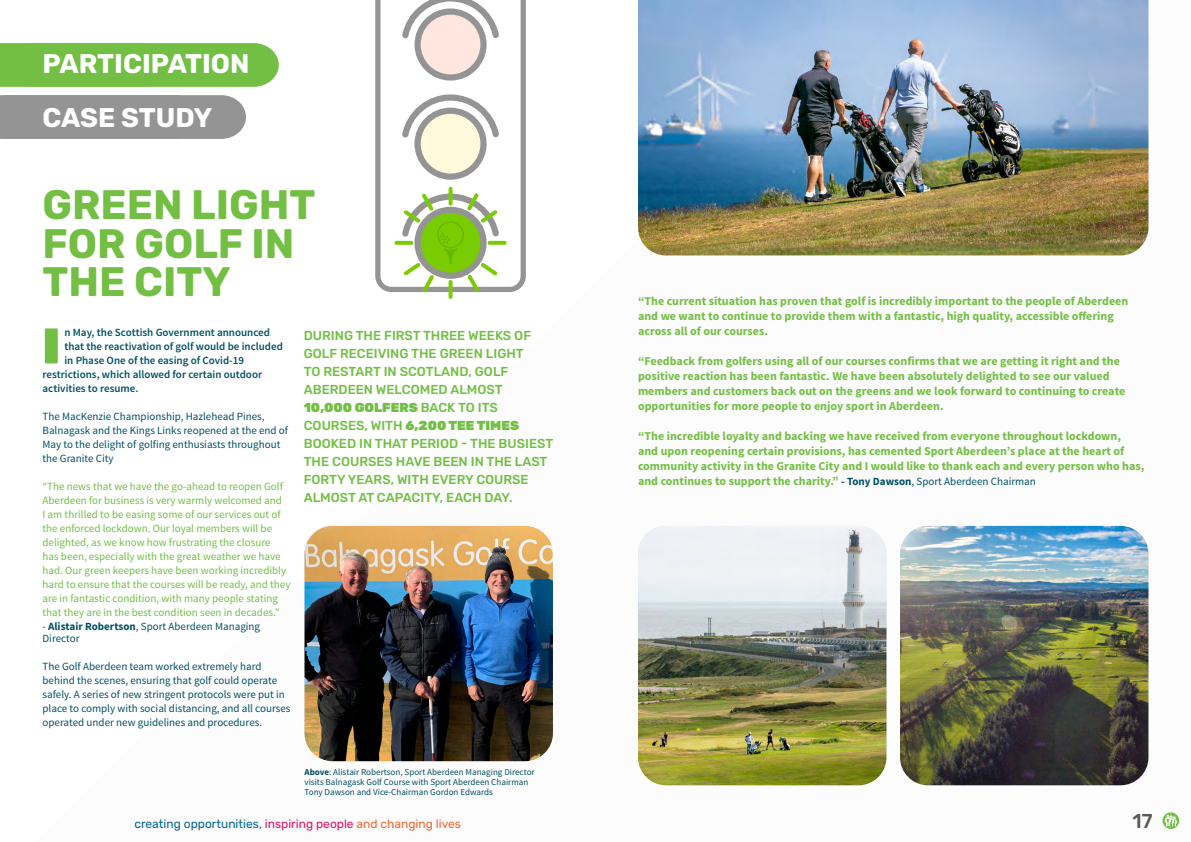
<style>
.page{position:relative;width:1191px;height:842px;background:#fff}
.page>*{position:absolute;margin:0;border:0;box-sizing:border-box;transform-origin:0 0}
.t1{font:900 50px "Rubik";color:#72bf44}
.t2{font:700 41.2px/38.6px "Rubik";color:#72bf44}
.t3{font:700 27px "Rubik";color:#fff}
.t4{font:500 20px "Rubik";color:#58595b}
.t5{font:500 13px/18px "Rubik";color:#72bf44}
.t6{font:700 12px/15px "Source Sans Pro";color:#72bf44}
.t7{font:12px "Rubik";color:#006892}
.t8{font:11px/14px "Source Sans Pro";color:#72bf44}
.t9{font:11px/14px "Source Sans Pro";color:#005165}
.t10{font:600 11px "Source Sans Pro";color:#005165}
.t11{font:9px/10px "Source Sans Pro";color:#005165}
.s1{font-weight:700}
.s2{font-weight:900}
.s3{color:#e50e62}
.s4{color:#f26531}
.s5{font-size:11px;color:#005165}
.s6{font-weight:400;font-size:11px;color:#005165}
</style>
<div class="page">
<div style="left:0;top:95px;width:246px;height:44px;background:#949494"></div>
<div style="left:0;top:43px;width:279px;height:44px;background:#72bf44"></div>
<img style="left:638px;top:526px;width:248px;height:259px">
<svg style="left:375px;top:0;width:151px;height:292px"></svg>
<svg style="left:448px;top:187px;width:4px;height:19px"></svg>
<svg style="left:448px;top:280px;width:4px;height:19px"></svg>
<svg style="left:488px;top:241px;width:18px;height:4px"></svg>
<svg style="left:394px;top:241px;width:19px;height:4px"></svg>
<svg style="left:402px;top:193px;width:97px;height:99px"></svg>
<svg style="left:1162px;top:812px;width:17px;height:17px"></svg>
<img style="left:638px;top:0;width:510px;height:255px">
<img style="left:304px;top:526px;width:249px;height:235px">
<img style="left:900px;top:526px;width:248px;height:259px">
<h3 class="t3" style="left:43px;top:48px;width:208px">PARTICIPATION</h3>
<h3 class="t3" style="left:43px;top:102px;width:171px">CASE STUDY</h3>
<h2 class="t2" style="left:43px;top:187px;width:274px">GREEN LIGHT<br>FOR GOLF IN<br>THE CITY</h2>
<p class="t10" style="left:64px;top:325px;width:207px">n May, the Scottish Government announced</p>
<p class="t10" style="left:64px;top:339px;width:220px">that the reactivation of golf would be included</p>
<p class="t10" style="left:64px;top:353px;width:181px">in Phase One of the easing of Covid-19</p>
<p class="t10" style="left:43px;top:367px;width:221px">restrictions, which allowed for certain outdoor</p>
<p class="t10" style="left:43px;top:381px;width:97px">activities to resume.</p>
<p class="t9" style="left:43px;top:409px;width:247px">The MacKenzie Championship, Hazlehead Pines, Balnagask and the Kings Links reopened at the end of May to the delight of golfing enthusiasts throughout the Granite City</p>
<p class="t8" style="left:43px;top:479px;width:249px">“The news that we have the go-ahead to reopen Golf Aberdeen for business is very warmly welcomed and<br>I am thrilled to be easing some of our services out of the enforced lockdown. Our loyal members will be delighted, as we know how frustrating the closure<br>has been, especially with the great weather we have had. Our green keepers have been working incredibly hard to ensure that the courses will be ready, and they are in fantastic condition, with many people stating that they are in the best condition seen in decades.”</p>
<p class="t9" style="left:43px;top:620px;width:219px;line-height:12px">- <span class="s1">Alistair Robertson</span>, Sport Aberdeen Managing<br>Director</p>
<p class="t9" style="left:43px;top:659px;width:249px">The Golf Aberdeen team worked extremely hard behind the scenes, ensuring that golf could operate safely. A series of new stringent protocols were put in place to comply with social distancing, and all courses operated under new guidelines and procedures.</p>
<h1 class="t1" style="left:42px;top:316px;width:20px">I</h1>
<p class="t5" style="left:304px;top:327px;width:251px">DURING THE FIRST THREE WEEKS OF<br>GOLF RECEIVING THE GREEN LIGHT<br>TO RESTART IN SCOTLAND, GOLF<br>ABERDEEN WELCOMED ALMOST<br><span class="s2">10,000 GOLFERS</span> BACK TO ITS<br>COURSES, WITH <span class="s2">6,200 TEE TIMES<br></span>BOOKED IN THAT PERIOD - THE BUSIEST<br>THE COURSES HAVE BEEN IN THE LAST<br>FORTY YEARS, WITH EVERY COURSE<br>ALMOST AT CAPACITY, EACH DAY.</p>
<p class="t11" style="left:304px;top:767px;width:232px"><span class="s1">Above</span>: Alistair Robertson, Sport Aberdeen Managing Director visits Balnagask Golf Course with Sport Aberdeen Chairman<br>Tony Dawson and Vice-Chairman Gordon Edwards</p>
<p class="t7" style="left:134px;top:817px;width:328px">creating opportunities, <span class="s3">inspiring people</span> <span class="s4">and changing lives</span></p>
<p class="t6" style="left:638px;top:294px;width:492px">“The current situation has proven that golf is incredibly important to the people of Aberdeen and we want to continue to provide them with a fantastic, high quality, accessible offering across all of our courses.</p>
<p class="t6" style="left:638px;top:354px;width:489px">“Feedback from golfers using all of our courses confirms that we are getting it right and the positive reaction has been fantastic. We have been absolutely delighted to see our valued members and customers back out on the greens and we look forward to continuing to create opportunities for more people to enjoy sport in Aberdeen.</p>
<p class="t6" style="left:638px;top:429px;width:508px">“The incredible loyalty and backing we have received from everyone throughout lockdown,<br>and upon reopening certain provisions, has cemented Sport Aberdeen’s place at the heart of community activity in the Granite City and I would like to thank each and every person who has, and continues to support the charity.” <span class="s5">- Tony Dawson</span><span class="s6">, Sport Aberdeen Chairman</span></p>
<h3 class="t4" style="left:1132px;top:809px;width:22px">17</h3>
</div>
